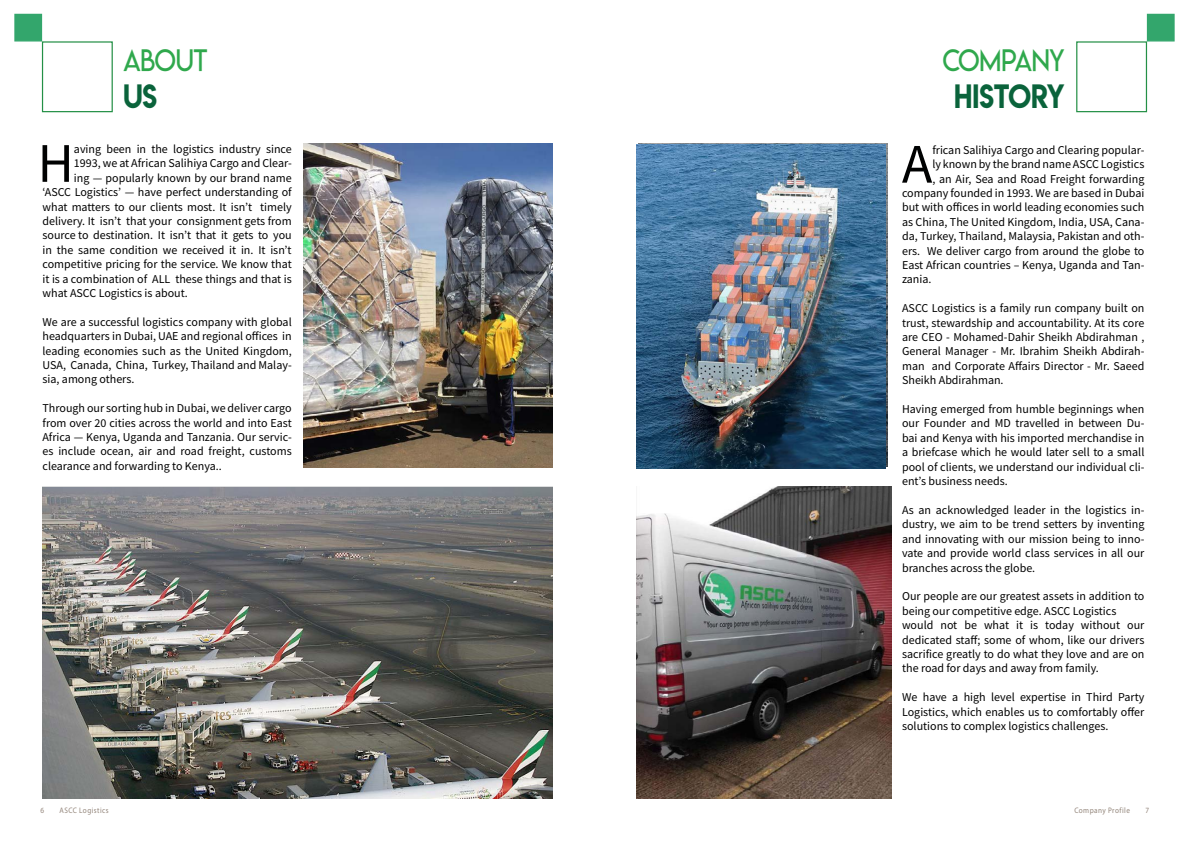
<style>
.page{position:relative;width:1191px;height:842px;background:#fff}
.page>*{position:absolute;margin:0;border:0;box-sizing:border-box;transform-origin:0 0}
.t1{font:55.9px "Source Sans Pro";color:#000101}
.t2{font:30px "Lemon Milklight";letter-spacing:-.02em;color:#2fa84c;scale:.9 1}
.t3{font:30px "Lemon Milk";letter-spacing:-.01em;color:#0a633b;scale:.9 1}
.t4{font:12px/14.4px "Source Sans Pro";color:#000101;text-align:justify}
.t5{font:8px "Myriad Pro";letter-spacing:.055em;color:#93857a;scale:.9 1}
</style>
<div class="page">
<img style="left:43px;top:487px;width:509px;height:311px">
<img style="left:304px;top:144px;width:249px;height:324px">
<img style="left:637px;top:486px;width:254px;height:313px">
<div style="left:14px;top:14px;width:28px;height:28px;background:#33a66c;border:1px solid #33a66c"></div>
<div style="left:42px;top:41px;width:71px;height:71px;border:1px solid #249046"></div>
<div style="left:1146px;top:14px;width:28px;height:28px;background:#33a66c;border:1px solid #33a66c"></div>
<div style="left:1076px;top:41px;width:71px;height:71px;border:1px solid #249046"></div>
<img style="left:636px;top:144px;width:249px;height:324px">
<h2 class="t2" style="left:123px;top:42px;width:95px">ABOUT</h2>
<h2 class="t3" style="left:123px;top:75px;width:39px">US</h2>
<h1 class="t1" style="left:37px;top:128px;width:38px">H</h1>
<p class="t4" style="left:74px;top:142px;width:219px">aving been in the logistics industry since</p>
<p class="t4" style="left:74px;top:156px;width:219px">1993, we at African Salihiya Cargo and Clear-</p>
<p class="t4" style="left:74px;top:171px;width:219px">ing — popularly known by our brand name</p>
<p class="t4" style="left:43px;top:185px;width:251px">‘ASCC Logistics’ — have perfect understanding of</p>
<p class="t4" style="left:43px;top:199px;width:251px">what matters to our clients most. It isn’t timely</p>
<p class="t4" style="left:43px;top:214px;width:251px">delivery. It isn’t that your consignment gets from</p>
<p class="t4" style="left:43px;top:228px;width:251px">source to destination. It isn’t that it gets to you</p>
<p class="t4" style="left:43px;top:243px;width:251px">in the same condition we received it in. It isn’t</p>
<p class="t4" style="left:43px;top:257px;width:251px">competitive pricing for the service. We know that</p>
<p class="t4" style="left:43px;top:271px;width:251px">it is a combination of ALL these things and that is</p>
<p class="t4" style="left:43px;top:286px;width:147px">what ASCC Logistics is about.</p>
<p class="t4" style="left:43px;top:315px;width:251px">We are a successful logistics company with global headquarters in Dubai, UAE and regional offices in leading economies such as the United Kingdom, USA, Canada, China, Turkey, Thailand and Malay&shy;sia, among others.</p>
<p class="t4" style="left:43px;top:401px;width:251px">Through our sorting hub in Dubai, we deliver cargo from over 20 cities across the world and into East Africa — Kenya, Uganda and Tanzania. Our servic&shy;es include ocean, air and road freight, customs clearance and forwarding to Kenya..</p>
<h2 class="t2" style="left:942px;top:42px;width:137px">COMPANY</h2>
<h2 class="t3" style="left:954px;top:75px;width:125px">HISTORY</h2>
<h1 class="t1" style="left:902px;top:129px;width:32px">A</h1>
<p class="t4" style="left:932px;top:143px;width:214px">frican Salihiya Cargo and Clearing popular-</p>
<p class="t4" style="left:932px;top:157px;width:214px">ly known by the brand name ASCC Logistics</p>
<p class="t4" style="left:932px;top:171px;width:214px">, an Air, Sea and Road Freight forwarding</p>
<p class="t4" style="left:902px;top:186px;width:244px">company founded in 1993. We are based in Dubai</p>
<p class="t4" style="left:902px;top:200px;width:244px">but with offices in world leading economies such</p>
<p class="t4" style="left:902px;top:215px;width:244px">as China, The United Kingdom, India, USA, Cana-</p>
<p class="t4" style="left:902px;top:229px;width:244px">da, Turkey, Thailand, M alaysia, Pakistan and oth-</p>
<p class="t4" style="left:902px;top:243px;width:244px">ers. We deliver cargo from around the globe to</p>
<p class="t4" style="left:902px;top:258px;width:244px">East African countries – Kenya, Uganda and Tan-</p>
<p class="t4" style="left:902px;top:272px;width:31px">zania.</p>
<p class="t4" style="left:902px;top:301px;width:244px">ASCC Logistics is a family run company built on trust, stewardship and accountability. At its core are CEO - Mohamed-Dahir Sheikh Abdirahman , General Manager - M r. Ibrahim Sheikh Abdirah&shy;man and Corporate Affairs Director - M r. Saeed Sheikh Abdirahman.</p>
<p class="t4" style="left:902px;top:402px;width:244px">Having emerged from humble beginnings when our Founder and M D travelled in between Du&shy;bai and Kenya with his imported merchandise in a briefcase which he would later sell to a small pool of clients, we understand our individual cli&shy;ent’s business needs.</p>
<p class="t4" style="left:902px;top:503px;width:244px">As an acknowledged leader in the logistics in&shy;dustry, we aim to be trend setters by inventing and innovating with our mission being to inno&shy;vate and provide world class services in all our branches across the globe.</p>
<p class="t4" style="left:902px;top:589px;width:244px;text-align:left">Our people are our greatest assets in addition to being our competitive edge. ASCC Logistics would not be what it is today without our dedicated staff; some of whom, like our drivers sacrifice greatly to do what they love and are on the road for days and away from family.</p>
<p class="t4" style="left:902px;top:690px;width:244px">We have a high level expertise in Third Party Logistics, which enables us to comfortably offer solutions to complex logistics challenges.</p>
<p class="t5" style="left:40px;top:806px;width:6px">6</p>
<p class="t5" style="left:60px;top:806px;width:56px">ASCC Logistics</p>
<p class="t5" style="left:1074px;top:806px;width:63px">Company Profile</p>
<p class="t5" style="left:1145px;top:805px;width:6px">7</p>
</div>
